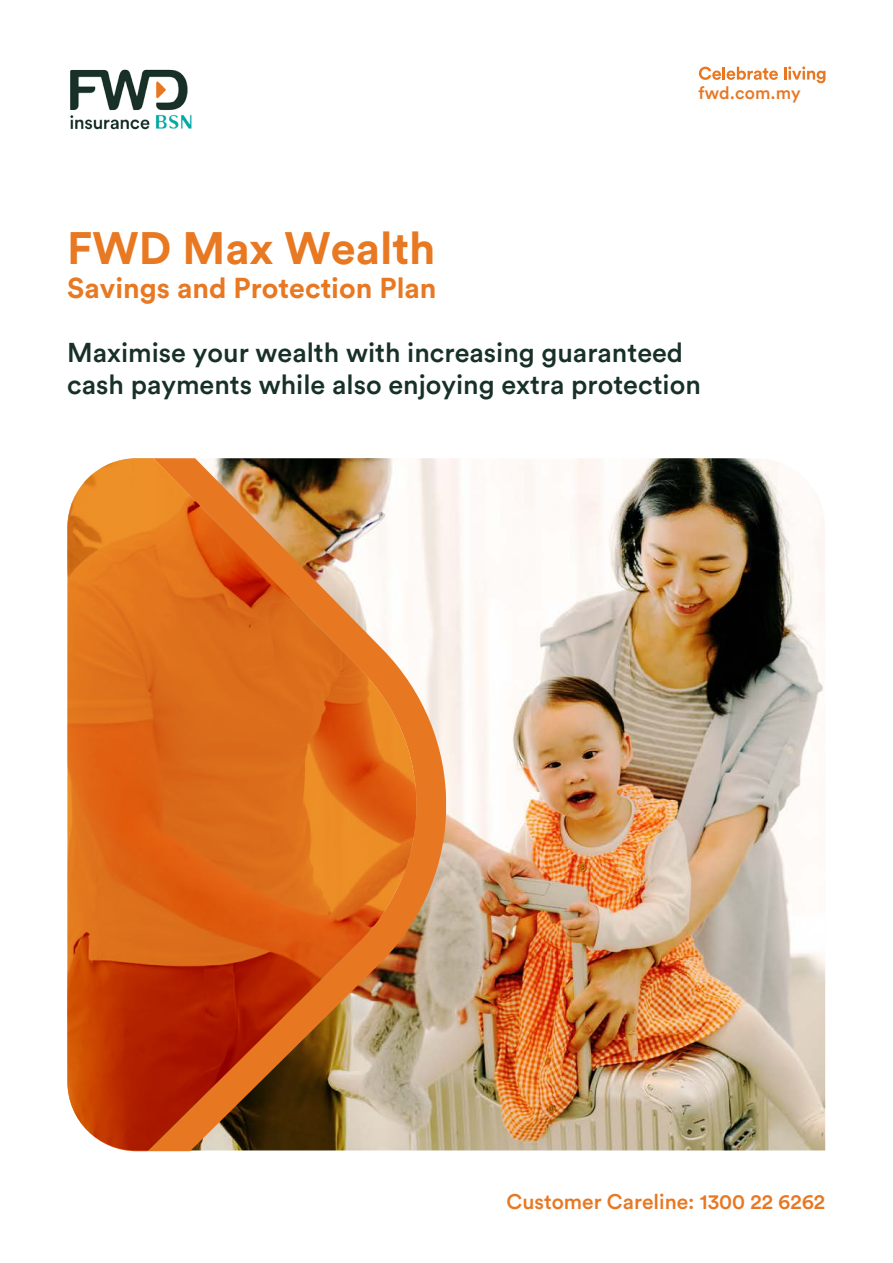
<style>
.page{position:relative;width:893px;height:1263px;background:#fff}
.page>*{position:absolute;margin:0;border:0;box-sizing:border-box;transform-origin:0 0}
.t1{font:700 45px "FWD Circular";color:#e87821}
.t2{font:700 28.5px "FWD Circular";color:#e87821}
.t3{font:500 27px/32.4px "FWD Circular";color:#173028}
.t4{font:500 21px "FWD Circular";color:#e87722}
.t5{font:500 17.7px "FWD Circular";letter-spacing:.005em;color:#e87722}
</style>
<div class="page">
<img style="left:67px;top:458px;width:758px;height:692px">
<svg style="left:68px;top:458px;width:378px;height:693px;background:#d07334"></svg>
<img style="left:70px;top:69px;width:122px;height:61px">
<svg style="left:699px;top:67px;width:79px;height:13px"></svg>
<svg style="left:784px;top:66px;width:41px;height:17px"></svg>
<p class="t5" style="left:699px;top:80px;width:104px">fwd.com.my</p>
<h1 class="t1" style="left:67px;top:217px;width:370px">FWD Max Wealth</h1>
<p class="t2" style="left:67px;top:269px;width:371px">Savings and Protection Plan</p>
<p class="t3" style="left:67px;top:335px;width:635px">Maximise your wealth with increasing guaranteed cash payments while also enjoying extra protection</p>
<p class="t4" style="left:506px;top:1187px;width:320px">Customer Careline: 1300 22 6262</p>
</div>
